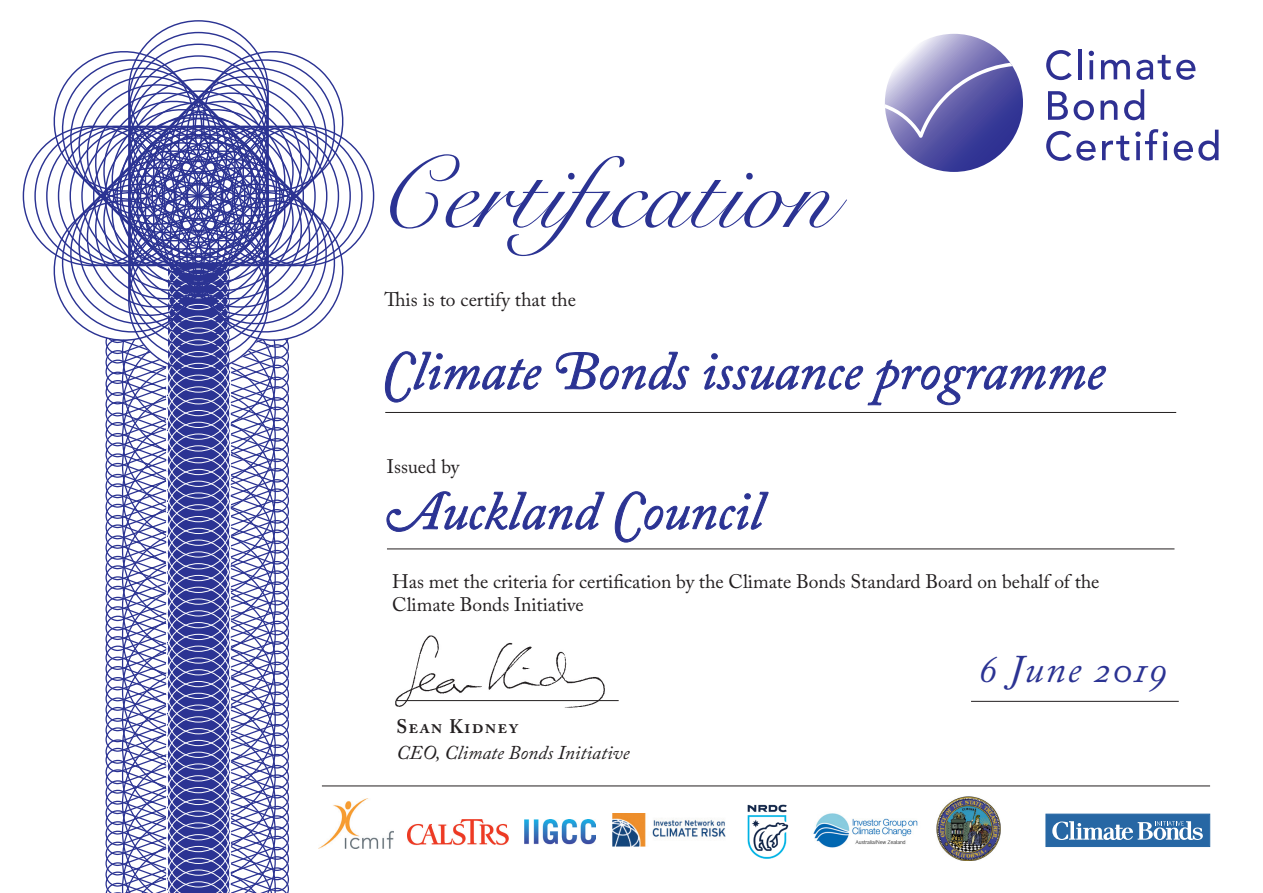
<style>
.page{position:relative;width:1263px;height:893px;background:#fff}
.page>*{position:absolute;margin:0;border:0;box-sizing:border-box;transform-origin:0 0}
.t1{font:102px "Snell Roundhand";letter-spacing:.005em;color:#2b3393}
.t2{font:italic 54px "Adobe Caslon Pro";color:#2b3393}
.t3{font:italic 39px "Adobe Caslon Pro";letter-spacing:.05em;color:#2b3393}
.t4{font:19.5px/23.4px "Adobe Caslon Pro";letter-spacing:-.005em;color:#231f20}
.t5{font:italic 19.5px "Adobe Caslon Pro";color:#231f20}
.t6{font:600 19.5px "Adobe Caslon Pro";letter-spacing:.06em;color:#231f20}
</style>
<div class="page">
<img style="left:395px;top:635px;width:215px;height:73px">
<svg style="left:885px;top:34px;width:138px;height:138px;background:#6c6ab0"></svg>
<svg style="left:1046px;top:50px;width:26px;height:30px"></svg>
<hr style="left:1078px;top:49px;width:3px;height:30px;background:#2e3092">
<svg style="left:1089px;top:51px;width:5px;height:28px"></svg>
<svg style="left:1101px;top:60px;width:29px;height:19px"></svg>
<svg style="left:1136px;top:55px;width:59px;height:25px"></svg>
<svg style="left:1048px;top:91px;width:46px;height:29px"></svg>
<svg style="left:1100px;top:100px;width:17px;height:20px"></svg>
<svg style="left:1124px;top:89px;width:20px;height:31px"></svg>
<svg style="left:1046px;top:131px;width:49px;height:30px"></svg>
<svg style="left:1102px;top:136px;width:27px;height:25px"></svg>
<svg style="left:1135px;top:129px;width:33px;height:31px"></svg>
<svg style="left:1174px;top:130px;width:44px;height:31px"></svg>
<svg style="left:885px;top:63px;width:127px;height:75px;background:#807dba"></svg>
<svg style="left:45px;top:20px;width:307px;height:873px"></svg>
<svg style="left:386px;top:491px;width:219px;height:41px"></svg>
<svg style="left:614px;top:491px;width:155px;height:52px"></svg>
<svg style="left:385px;top:351px;width:157px;height:52px"></svg>
<svg style="left:556px;top:351px;width:134px;height:39px"></svg>
<svg style="left:703px;top:353px;width:403px;height:53px"></svg>
<hr style="left:387px;top:549px;width:787px;height:1px;background:#231f20">
<hr style="left:396px;top:700px;width:223px;height:1px;background:#231f20">
<hr style="left:971px;top:701px;width:208px;height:1px;background:#231f20">
<hr style="left:385px;top:412px;width:791px;height:1px;background:#231f20">
<hr style="left:322px;top:786px;width:888px;height:1px;background:#231f20">
<div style="left:1045px;top:814px;width:165px;height:33px;background:#2767a4"></div>
<svg style="left:1052px;top:821px;width:151px;height:19px"></svg>
<img style="left:407px;top:819px;width:101px;height:27px">
<img style="left:937px;top:796px;width:63px;height:64px">
<img style="left:318px;top:798px;width:75px;height:51px">
<img style="left:813px;top:813px;width:105px;height:35px">
<img style="left:613px;top:813px;width:113px;height:34px">
<img style="left:524px;top:819px;width:72px;height:26px">
<img style="left:747px;top:804px;width:42px;height:55px">
<h1 class="t1" style="left:375px;top:113px;width:460px">Certification</h1>
<p class="t4" style="left:384px;top:288px;width:193px">This is to certify that the</p>
<p class="t2" style="left:382px;top:338px;width:725px">Climate Bonds issuance programme</p>
<p class="t4" style="left:387px;top:455px;width:74px">Issued by</p>
<p class="t2" style="left:387px;top:478px;width:378px">Auckland Council</p>
<p class="t4" style="left:392px;top:570px;width:709px">Has met the criteria for certification by the Climate Bonds Standard Board on behalf of the<br>Climate Bonds Initiative</p>
<p class="t6" style="left:396px;top:715px;width:123px">Sean Kidney</p>
<p class="t5" style="left:396px;top:741px;width:234px">CEO, Climate Bonds Initiative</p>
<p class="t3" style="left:979px;top:646px;width:189px">6 June 2019</p>
</div>
